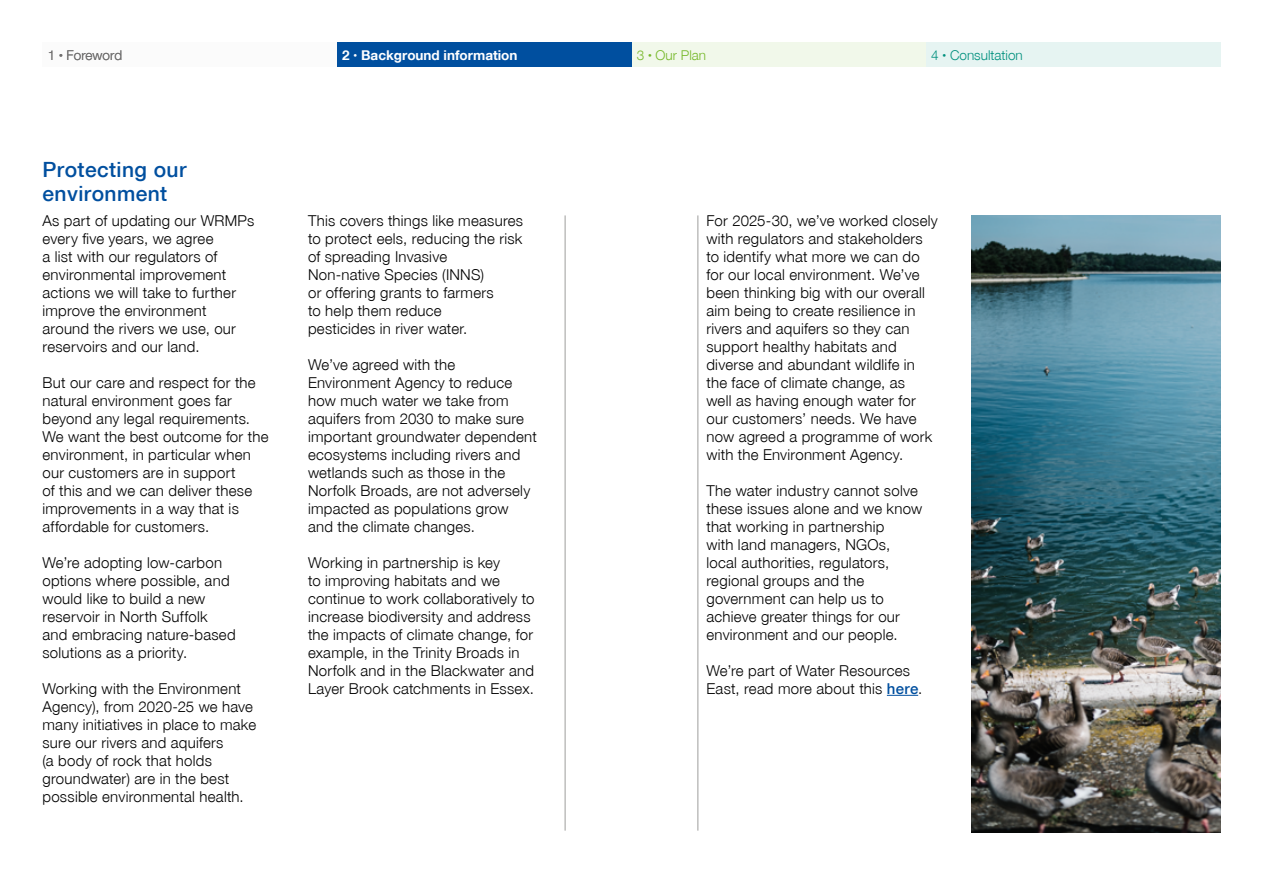
<style>
.page{position:relative;width:1263px;height:893px;background:#fff}
.page>*{position:absolute;margin:0;border:0;box-sizing:border-box;transform-origin:0 0}
.t1{font:21px/24px "Helvetica Neue Medium WHAM";letter-spacing:.02em;color:#004f9f}
.t2{font:15px/18px "Helvetica Neue Light WHAM";letter-spacing:.015em;color:#000}
.t3{font:13.5px "Helvetica Neue Bold WHAM";color:#fff}
.t4{font:13.5px "Helvetica Neue Light WHAM";color:#00907e}
.t5{font:13.5px "Helvetica Neue Light WHAM";color:#706f6f}
.t6{font:13.5px "Helvetica Neue Light WHAM";color:#76b82a}
.s1{font-size:7.5px}
.s2{font-family:"Helvetica Neue Ultra Light WHAM";font-size:7.5px}
.s3{font-family:"Helvetica Neue Medium WHAM";color:#004f9f}
</style>
<div class="page">
<div style="left:43px;top:43px;width:294px;height:24px;background:#fbfbfb"></div>
<div style="left:631px;top:43px;width:295px;height:24px;background:#f1f8ea"></div>
<div style="left:926px;top:43px;width:294px;height:24px;background:#e6f4f2"></div>
<div style="left:337px;top:43px;width:294px;height:24px;background:#004f9f"></div>
<hr style="left:887px;top:695px;width:31px;height:1px;background:#004f9f">
<hr style="left:565px;top:215px;width:1px;height:616px;background:#9d9d9c">
<hr style="left:698px;top:215px;width:1px;height:616px;background:#9d9d9c">
<img style="left:972px;top:215px;width:248px;height:617px">
<p class="t5" style="left:48px;top:47px;width:76px">1 <span class="s1">•</span> Foreword</p>
<h1 class="t1" style="left:43px;top:157px;width:145px">Protecting our environment</h1>
<p class="t2" style="left:43px;top:211px;width:213px">As part of updating our WRMPs every five years, we agree<br>a list with our regulators of environmental improvement actions we will take to further improve the environment around the rivers we use, our reservoirs and our land.</p>
<p class="t2" style="left:43px;top:373px;width:227px">But our care and respect for the natural environment goes far beyond any legal requirements.<br>We want the best outcome for the environment, in particular when our customers are in support<br>of this and we can deliver these improvements in a way that is affordable for customers.</p>
<p class="t2" style="left:43px;top:553px;width:195px">We’re adopting low-carbon options where possible, and would like to build a new reservoir in North Suffolk and embracing nature-based solutions as a priority.</p>
<p class="t2" style="left:43px;top:679px;width:215px">Working with the Environment<br>Agency), from 2020-25 we have many initiatives in place to make sure our rivers and aquifers<br>(a body of rock that holds groundwater) are in the best possible environmental health.</p>
<p class="t3" style="left:342px;top:46px;width:177px">2 <span class="s1">•</span> Background information</p>
<p class="t6" style="left:637px;top:47px;width:71px">3 <span class="s2">•</span> Our Plan</p>
<p class="t4" style="left:931px;top:47px;width:93px">4 <span class="s2">•</span> Consultation</p>
<p class="t2" style="left:308px;top:211px;width:217px">This covers things like measures to protect eels, reducing the risk of spreading Invasive<br>Non-native Species (INNS)<br>or offering grants to farmers<br>to help them reduce<br>pesticides in river water.</p>
<p class="t2" style="left:308px;top:355px;width:230px">We’ve agreed with the<br>Environment Agency to reduce how much water we take from aquifers from 2030 to make sure important groundwater dependent ecosystems including rivers and wetlands such as those in the<br>Norfolk Broads, are not adversely impacted as populations grow and the climate changes.</p>
<p class="t2" style="left:308px;top:553px;width:228px">Working in partnership is key<br>to improving habitats and we continue to work collaboratively to increase biodiversity and address the impacts of climate change, for example, in the Trinity Broads in<br>Norfolk and in the Blackwater and<br>Layer Brook catchments in Essex.</p>
<p class="t2" style="left:706px;top:211px;width:233px">For 2025-30, we’ve worked closely with regulators and stakeholders to identify what more we can do for our local environment. We’ve been thinking big with our overall aim being to create resilience in rivers and aquifers so they can support healthy habitats and diverse and abundant wildlife in the face of climate change, as<br>well as having enough water for our customers’ needs. We have now agreed a programme of work with the Environment Agency.</p>
<p class="t2" style="left:706px;top:481px;width:217px">The water industry cannot solve these issues alone and we know that working in partnership<br>with land managers, NGOs, local authorities, regulators, regional groups and the government can help us to achieve greater things for our environment and our people.</p>
<p class="t2" style="left:706px;top:661px;width:217px">We’re part of Water Resources<br>East, read more about this <span class="s3">here</span>.</p>
</div>
